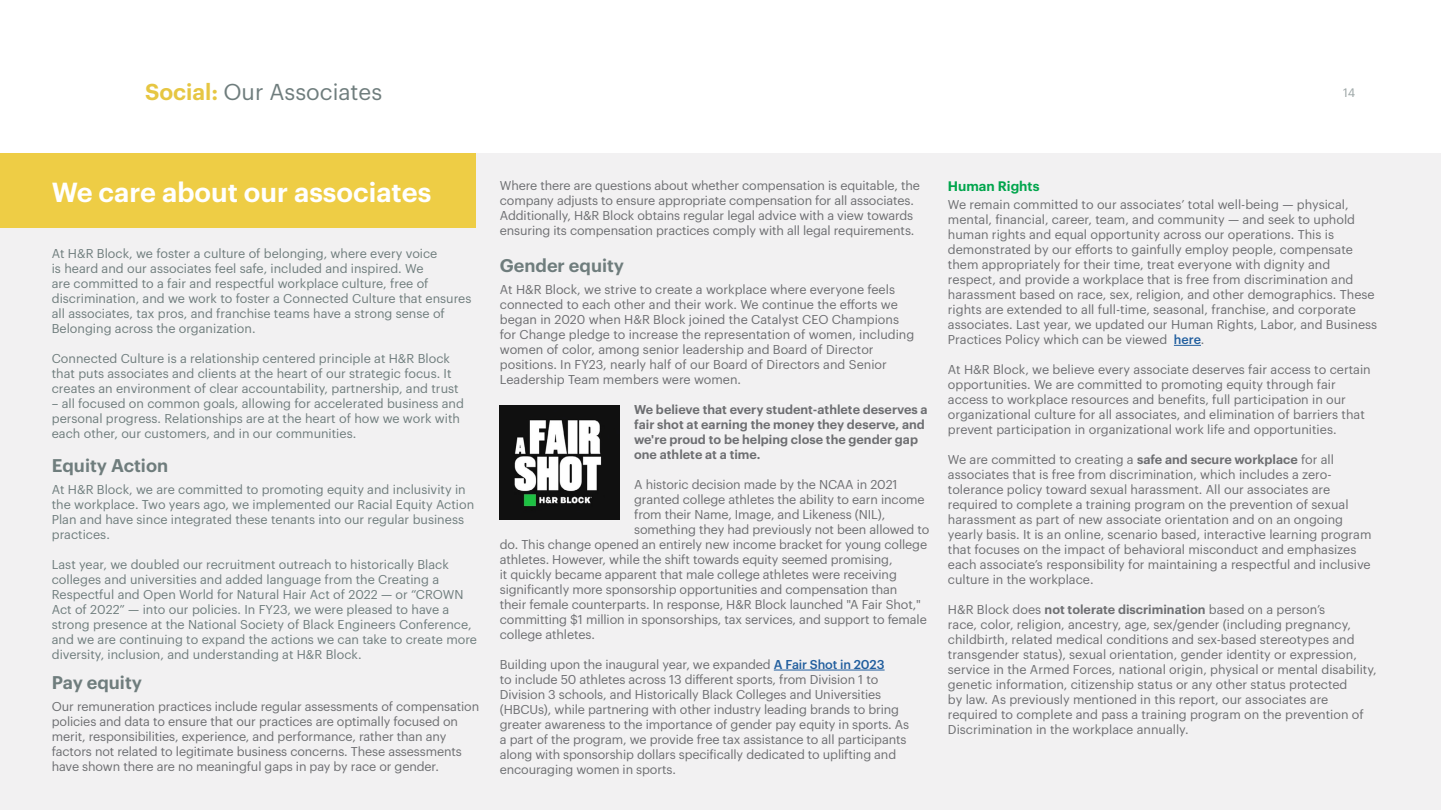
<style>
.page{position:relative;width:1441px;height:810px;background:#fff}
.page>*{position:absolute;margin:0;border:0;box-sizing:border-box;transform-origin:0 0}
.t1{font:600 27px "Graphik";color:#fff}
.t2{font:22.5px "Graphik";color:#6f7d7d}
.t3{font:600 18px "Graphik";color:#6f7d7d}
.t4{font:600 13.5px "Graphik";color:#00a54c}
.t5{font:12.6px/15px "Graphik";color:#6d6e71}
.t6{font:12.6px/15px "Graphik";color:#6f7d7d}
.t7{font:600 12.6px/15px "Graphik";color:#6d6e71}
.t8{font:12px "Graphik";color:#9aa4a4}
.s1{font-weight:600;color:#e6c642}
.s2{font-weight:500;color:#215e9e}
.s3{font-weight:600}
</style>
<div class="page">
<div style="left:0;top:153px;width:1440px;height:657px;background:#f2f1f2"></div>
<div style="left:0;top:153px;width:475px;height:75px;background:#eecd45"></div>
<hr style="left:773px;top:670px;width:111px;height:1px;background:#215e9e">
<svg style="left:1173px;top:345px;width:27px;height:1px"></svg>
<img style="left:500px;top:405px;width:119px;height:114px">
<h2 class="t2" style="left:145px;top:75px;width:239px"><span class="s1">Social:</span> Our Associates</h2>
<p class="t8" style="left:1342px;top:84px;width:13px">14</p>
<h1 class="t1" style="left:52px;top:172px;width:381px">We care about our associates</h1>
<p class="t6" style="left:52px;top:245px;width:421px">At H&amp;R Block, we foster a culture of belonging, where every voice<br>is heard and our associates feel safe, included and inspired. We<br>are committed to a fair and respectful workplace culture, free of discrimination, and we work to foster a Connected Culture that ensures all associates, tax pros, and franchise teams have a strong sense of Belonging across the organization.</p>
<p class="t6" style="left:52px;top:350px;width:408px">Connected Culture is a relationship centered principle at H&amp;R Block that puts associates and clients at the heart of our strategic focus. It creates an environment of clear accountability, partnership, and trust</p>
<p class="t6" style="left:52px;top:395px;width:413px">– all focused on common goals, allowing for accelerated business and personal progress. Relationships are at the heart of how we work with each other, our customers, and in our communities.</p>
<h3 class="t3" style="left:52px;top:452px;width:118px">Equity Action</h3>
<p class="t6" style="left:52px;top:481px;width:424px">At H&amp;R Block, we are committed to promoting equity and inclusivity in the workplace. Two years ago, we implemented our Racial Equity Action Plan and have since integrated these tenants into our regular business practices.</p>
<p class="t6" style="left:52px;top:556px;width:427px">Last year, we doubled our recruitment outreach to historically Black colleges and universities and added language from the Creating a Respectful and Open World for Natural Hair Act of 2022 — or “CROWN Act of 2022” — into our policies. In FY23, we were pleased to have a strong presence at the National Society of Black Engineers Conference, and we are continuing to expand the actions we can take to create more diversity, inclusion, and understanding at H&amp;R Block.</p>
<h3 class="t3" style="left:52px;top:669px;width:92px">Pay equity</h3>
<p class="t5" style="left:52px;top:698px;width:429px">Our remuneration practices include regular assessments of compensation policies and data to ensure that our practices are optimally focused on merit, responsibilities, experience, and performance, rather than any factors not related to legitimate business concerns. These assessments have shown there are no meaningful gaps in pay by race or gender.</p>
<p class="t5" style="left:500px;top:177px;width:421px">Where there are questions about whether compensation is equitable, the company adjusts to ensure appropriate compensation for all associates.<br>Additionally, H&amp;R Block obtains regular legal advice with a view towards ensuring its compensation practices comply with all legal requirements.</p>
<h3 class="t3" style="left:500px;top:252px;width:126px">Gender equity</h3>
<p class="t5" style="left:500px;top:281px;width:416px">At H&amp;R Block, we strive to create a workplace where everyone feels connected to each other and their work. We continue the efforts we began in 2020 when H&amp;R Block joined the Catalyst CEO Champions for Change pledge to increase the representation of women, including women of color, among senior leadership and Board of Director positions. In FY23, nearly half of our Board of Directors and Senior Leadership Team members were women.</p>
<p class="t7" style="left:634px;top:401px;width:295px">We believe that every student-athlete deserves a fair shot at earning the money they deserve, and we're proud to be helping close the gender gap one athlete at a time.</p>
<p class="t5" style="left:634px;top:476px;width:265px">A historic decision made by the NCAA in 2021</p>
<p class="t5" style="left:634px;top:491px;width:292px">granted college athletes the ability to earn income</p>
<p class="t5" style="left:634px;top:506px;width:252px">from their Name, Image, and Likeness (NIL),</p>
<p class="t5" style="left:634px;top:521px;width:297px">something they had previously not been allowed to</p>
<p class="t5" style="left:500px;top:536px;width:429px">do. This change opened an entirely new income bracket for young college</p>
<p class="t5" style="left:500px;top:551px;width:394px">athletes. However, while the shift towards equity seemed promising,</p>
<p class="t5" style="left:500px;top:566px;width:398px">it quickly became apparent that male college athletes were receiving</p>
<p class="t5" style="left:500px;top:581px;width:399px">significantly more sponsorship opportunities and compensation than</p>
<p class="t5" style="left:500px;top:596px;width:422px">their female counterparts. In response, H&amp;R Block launched "A Fair Shot,"</p>
<p class="t5" style="left:500px;top:611px;width:428px">committing $1 million in sponsorships, tax services, and support to female</p>
<p class="t5" style="left:500px;top:626px;width:96px">college athletes.</p>
<p class="t5" style="left:500px;top:656px;width:411px">Building upon the inaugural year, we expanded <span class="s2">A Fair Shot in 2023<br></span>to include 50 athletes across 13 different sports, from Division 1 to Division 3 schools, and Historically Black Colleges and Universities (HBCUs), while partnering with other industry leading brands to bring greater awareness to the importance of gender pay equity in sports. As a part of the program, we provide free tax assistance to all participants along with sponsorship dollars specifically dedicated to uplifting and encouraging women in sports.</p>
<p class="t4" style="left:947px;top:176px;width:93px">Human Rights</p>
<p class="t5" style="left:947px;top:196px;width:431px">We remain committed to our associates’ total well-being — physical, mental, financial, career, team, and community — and seek to uphold human rights and equal opportunity across our operations. This is demonstrated by our efforts to gainfully employ people, compensate them appropriately for their time, treat everyone with dignity and respect, and provide a workplace that is free from discrimination and harassment based on race, sex, religion, and other demographics. These rights are extended to all full-time, seasonal, franchise, and corporate associates. Last year, we updated our Human Rights, Labor, and Business Practices Policy which can be viewed <span class="s2">here</span>.</p>
<p class="t5" style="left:947px;top:361px;width:424px">At H&amp;R Block, we believe every associate deserves fair access to certain opportunities. We are committed to promoting equity through fair access to workplace resources and benefits, full participation in our organizational culture for all associates, and elimination of barriers that prevent participation in organizational work life and opportunities.</p>
<p class="t5" style="left:947px;top:451px;width:425px">We are committed to creating a <span class="s3">safe and secure workplace</span> for all associates that is free from discrimination, which includes a zero&shy;tolerance policy toward sexual harassment. All our associates are required to complete a training program on the prevention of sexual harassment as part of new associate orientation and on an ongoing yearly basis. It is an online, scenario based, interactive learning program that focuses on the impact of behavioral misconduct and emphasizes each associate’s responsibility for maintaining a respectful and inclusive culture in the workplace.</p>
<p class="t5" style="left:947px;top:601px;width:430px">H&amp;R Block does <span class="s3">not tolerate discrimination</span> based on a person’s<br>race, color, religion, ancestry, age, sex/gender (including pregnancy, childbirth, related medical conditions and sex-based stereotypes and transgender status), sexual orientation, gender identity or expression, service in the Armed Forces, national origin, physical or mental disability, genetic information, citizenship status or any other status protected<br>by law. As previously mentioned in this report, our associates are required to complete and pass a training program on the prevention of Discrimination in the workplace annually.</p>
</div>
